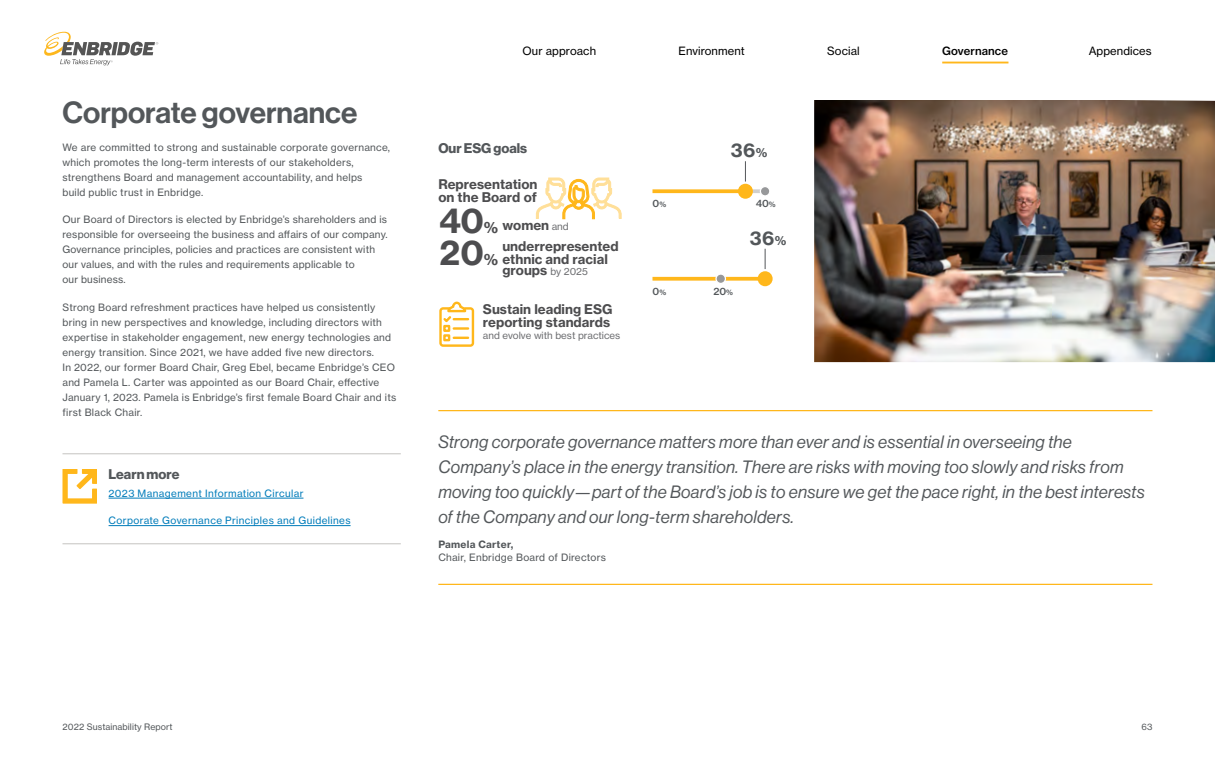
<style>
.page{position:relative;width:1215px;height:765px;background:#fff}
.page>*{position:absolute;margin:0;border:0;box-sizing:border-box;transform-origin:0 0}
.t1{font:33.88px/32.2px "N Haas Grotesk TX Pro 75 Bd";color:#4d4d4f}
.t2{font:30px "N Haas Grotesk DS Std 65 Md";color:#53575a}
.t3{font:18.75px "N Haas Grotesk TX Std 75 Bd";color:#53575a}
.t4{font:17.5px/25px "N Haas Grotesk DS Std 56 It";letter-spacing:.015em;color:#53575a}
.t5{font:13.75px "N Haas Grotesk DS Std 75 Bd";color:#53575a}
.t6{font:13.25px/12.9px "N Haas Grotesk TX Pro 75 Bd";color:#4d4d4f}
.t7{font:11.25px "N Haas Grotesk TX Std 55 Rg";letter-spacing:.01em;color:#000}
.t8{font:11.25px "N Haas Grotesk TX Std 65 Md";letter-spacing:.01em;color:#000}
.t9{font:10px/15px "N Haas Grotesk TX Std 55 Rg";letter-spacing:.025em;color:#53575a}
.t10{font:10px "N Haas Grotesk TX Std 55 Rg";letter-spacing:.04em;color:#007cba}
.t11{font:10px "N Haas Grotesk TX Std 75 Bd";letter-spacing:.025em;color:#53575a}
.t12{font:10px "N Haas Grotesk TX Std 65 Md";color:#53575a}
.t13{font:9.75px "N Haas Grotesk TX Pro 55 Rg";color:#6d6e71}
.t14{font:8.75px "N Haas Grotesk TX Std 55 Rg";letter-spacing:.01em;color:#53575a}
.s1{font-size:15.5px}
.s2{font-family:"N Haas Grotesk TX Pro 55 Rg";font-size:9.88px;color:#6d6e71}
.s3{font-family:"N Haas Grotesk TX Pro 55 Rg";font-size:9.75px;color:#6d6e71}
.s4{font-size:12.5px}
.s5{font-size:7.5px}
</style>
<div class="page">
<svg style="left:44px;top:32px;width:114px;height:33px"></svg>
<hr style="left:942px;top:62px;width:66px;height:1px;background:#ffb71b">
<hr style="left:62px;top:453px;width:339px;height:1px;background:#d0cfcd">
<hr style="left:109px;top:498px;width:194px;height:1px;background:#007cba">
<hr style="left:62px;top:543px;width:339px;height:1px;background:#d0cfcd">
<hr style="left:109px;top:525px;width:242px;height:1px;background:#007cba">
<svg style="left:62px;top:469px;width:34px;height:34px"></svg>
<svg style="left:536px;top:178px;width:86px;height:41px"></svg>
<svg style="left:652px;top:189px;width:86px;height:4px"></svg>
<svg style="left:753px;top:189px;width:7px;height:4px"></svg>
<div style="left:738px;top:184px;width:15px;height:15px;background:#ffb71b;border-radius:50%"></div>
<div style="left:760px;top:187px;width:10px;height:9px;background:#97989a;border-radius:50%"></div>
<div style="left:760px;top:186px;width:10px;height:11px;border:1px solid #fff;border-radius:50%"></div>
<svg style="left:745px;top:161px;width:1px;height:21px"></svg>
<div style="left:439px;top:307px;width:35px;height:40px;border:2px solid #ffb71b;border-radius:3px"></div>
<hr style="left:454px;top:327px;width:14px;height:3px;background:#ffb71b">
<svg style="left:454px;top:337px;width:14px;height:2px"></svg>
<svg style="left:444px;top:301px;width:24px;height:26px"></svg>
<div style="left:443px;top:325px;width:7px;height:7px;border:2px solid #ffb71b"></div>
<div style="left:443px;top:334px;width:7px;height:7px;border:2px solid #ffb71b"></div>
<svg style="left:652px;top:277px;width:106px;height:4px"></svg>
<div style="left:758px;top:271px;width:15px;height:15px;background:#ffb71b;border-radius:50%"></div>
<svg style="left:716px;top:274px;width:9px;height:9px"></svg>
<div style="left:715px;top:273px;width:11px;height:11px;border:1px solid #fff;border-radius:50%"></div>
<svg style="left:765px;top:249px;width:1px;height:20px"></svg>
<img style="left:814px;top:100px;width:401px;height:262px">
<hr style="left:438px;top:410px;width:714px;height:1px;background:#ffb71b">
<hr style="left:438px;top:584px;width:714px;height:1px;background:#ffb71b">
<h2 class="t2" style="left:62px;top:95px;width:296px">Corporate governance</h2>
<p class="t9" style="left:62px;top:139px;width:329px">We are committed to strong and sustainable corporate governance, which promotes the long-term interests of our stakeholders, strengthens Board and management accountability, and helps<br>build public trust in Enbridge.</p>
<p class="t9" style="left:62px;top:212px;width:327px">Our Board of Directors is elected by Enbridge’s shareholders and is responsible for overseeing the business and affairs of our company.<br>Governance principles, policies and practices are consistent with our values, and with the rules and requirements applicable to<br>our business.</p>
<p class="t9" style="left:62px;top:299px;width:335px">Strong Board refreshment practices have helped us consistently bring in new perspectives and knowledge, including directors with expertise in stakeholder engagement, new energy technologies and energy transition. Since 2021, we have added five new directors.<br>In 2022, our former Board Chair, Greg Ebel, became Enbridge’s CEO and Pamela L. Carter was appointed as our Board Chair, effective January 1, 2023. Pamela is Enbridge’s first female Board Chair and its first Black Chair.</p>
<h3 class="t5" style="left:109px;top:467px;width:72px">Learn more</h3>
<p class="t10" style="left:109px;top:487px;width:196px">2023 Management Information Circular</p>
<p class="t10" style="left:109px;top:515px;width:244px">Corporate Governance Principles and Guidelines</p>
<p class="t7" style="left:522px;top:44px;width:75px">Our approach</p>
<p class="t7" style="left:678px;top:44px;width:68px">Environment</p>
<p class="t7" style="left:827px;top:44px;width:34px">Social</p>
<p class="t8" style="left:942px;top:44px;width:67px">Governance</p>
<p class="t7" style="left:1089px;top:44px;width:65px">Appendices</p>
<h3 class="t5" style="left:438px;top:140px;width:90px">Our ESG goals</h3>
<h3 class="t6" style="left:438px;top:178px;width:101px">Representation on the Board of</h3>
<h1 class="t1" style="left:438px;top:204px;width:61px">40<span class="s1">%<br></span>20<span class="s1">%</span></h1>
<h3 class="t6" style="left:502px;top:214px;width:118px;line-height:21.4px">women <span class="s2">and </span>underrepresented</h3>
<h3 class="t6" style="left:502px;top:253px;width:107px">ethnic and racial</h3>
<h3 class="t6" style="left:502px;top:264px;width:87px">groups <span class="s3">by 2025</span></h3>
<h3 class="t6" style="left:483px;top:303px;width:131px">Sustain leading ESG reporting standards</h3>
<p class="t13" style="left:483px;top:330px;width:139px">and evolve with best practices</p>
<h3 class="t3" style="left:731px;top:138px;width:38px">36<span class="s4">%</span></h3>
<p class="t12" style="left:652px;top:197px;width:15px">0<span class="s5">%</span></p>
<p class="t12" style="left:756px;top:197px;width:22px">40<span class="s5">%</span></p>
<p class="t12" style="left:652px;top:285px;width:15px">0<span class="s5">%</span></p>
<p class="t12" style="left:713px;top:285px;width:21px">20<span class="s5">%</span></p>
<h3 class="t3" style="left:750px;top:226px;width:38px">36<span class="s4">%</span></h3>
<p class="t4" style="left:438px;top:429px;width:708px">Strong corporate governance matters more than ever and is essential in overseeing the Company’s place in the energy transition. There are risks with moving too slowly and risks from moving too quickly—part of the Board’s job is to ensure we get the pace right, in the best interests of the Company and our long-term shareholders.</p>
<p class="t11" style="left:438px;top:538px;width:76px">Pamela Carter,</p>
<p class="t9" style="left:438px;top:550px;width:169px">Chair, Enbridge Board of Directors</p>
<p class="t14" style="left:63px;top:721px;width:112px">2022 Sustainability Report</p>
<p class="t14" style="left:1142px;top:721px;width:12px">63</p>
</div>
